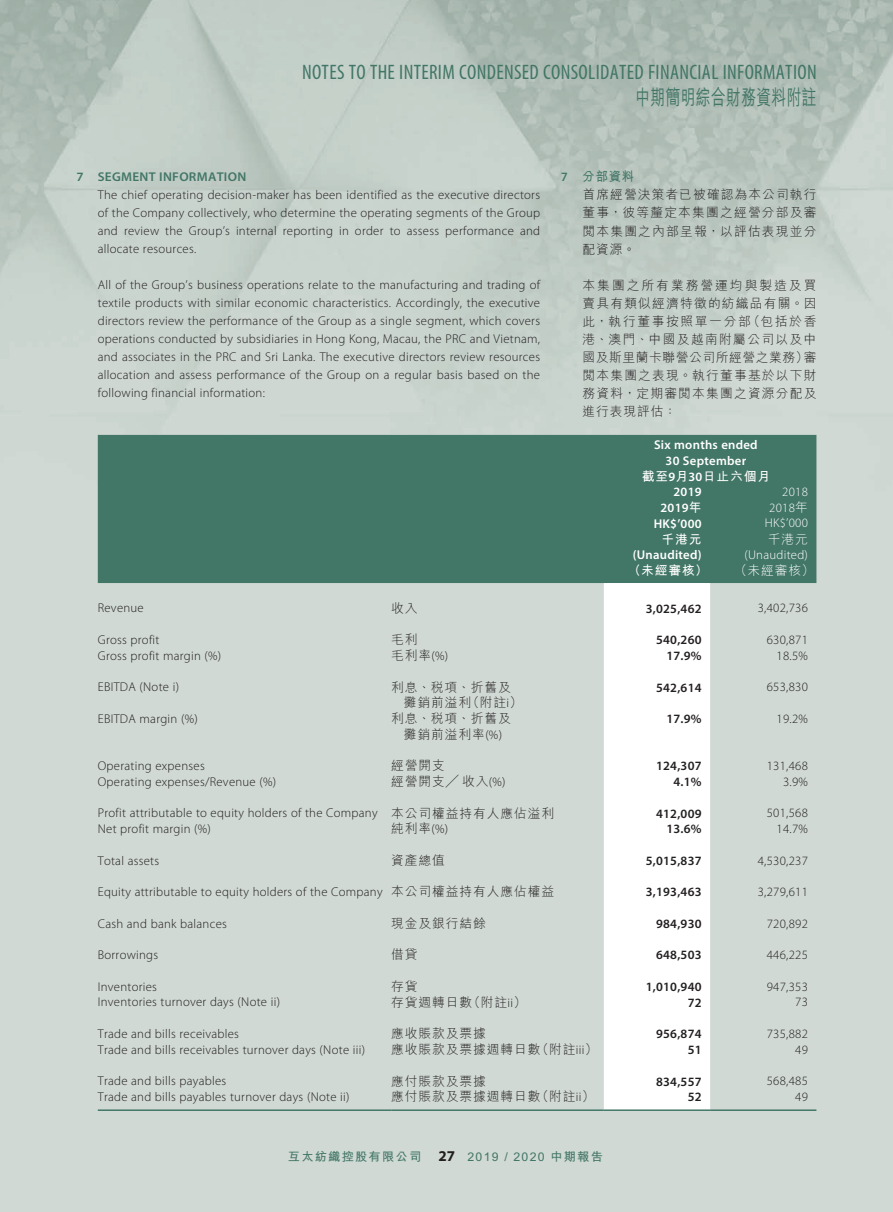
<style>
.page{position:relative;width:893px;height:1212px;background:#fff}
.page>*{position:absolute;margin:0;border:0;box-sizing:border-box;transform-origin:0 0}
.t1{font:condensed 21px "Myriad Pro";letter-spacing:.015em;color:#427666}
.t2{font:500 21px "M Hei HK";letter-spacing:.03em;color:#427666;scale:.7 1}
._00_txt{font:300 12.75px/18px "Myriad Pro";letter-spacing:.02em;color:#231f20;text-align:justify}
._50_Table_txt{font:300 12.75px "Myriad Pro";letter-spacing:.02em;color:#231f20}
._00_txt-2{font:300 12.75px/18px "M Hei HK";letter-spacing:.095em;color:#231f20;text-align:justify}
._50_Table_txt-2{font:300 12.75px/15.8px "M Hei HK";letter-spacing:.07em;color:#231f20}
._50_Table_txt-3{font:600 12.75px "Myriad Pro";letter-spacing:.02em;color:#231f20}
._50_Table_txt-4{font:600 12.75px "Myriad Pro";letter-spacing:.02em;color:#fff}
._50_Table_txt-5{font:300 12.75px "Myriad Pro";letter-spacing:.02em;color:#fff}
._50_Table_txt-6{font:700 12.75px "M Hei HK";letter-spacing:.07em;color:#fff}
._02_H2{font:600 12.75px "Myriad Pro";letter-spacing:.02em;color:#427666;scale:1.04 1}
._50_Table_txt-7{font:300 12.75px "M Hei HK";letter-spacing:.07em;color:#fff}
._02_H2_C{font:700 12.75px "M Hei HK";color:#427666;scale:.96 1}
.t3{font:700 12px "M Hei HK";letter-spacing:.1em;color:#427666}
.s1{font-family:"Myriad Pro";font-weight:600}
.s2{font-family:"M Hei HK";font-weight:700}
.s3{font-family:"M Hei HK"}
.s4{font-family:"Myriad Pro"}
.s5{font-family:"Myriad Pro";font-size:15px;color:#231f20}
</style>
<div class="page">
<div style="left:98px;top:435px;width:718px;height:148px;background:#427666"></div>
<hr style="left:98px;top:1109px;width:293px;height:2px;background:#427666">
<hr style="left:391px;top:1109px;width:213px;height:2px;background:#427666">
<hr style="left:604px;top:1109px;width:106px;height:2px;background:#427666">
<hr style="left:710px;top:1109px;width:106px;height:2px;background:#427666">
<h1 class="t1" style="left:302px;top:59px;width:516px">NOTES TO THE INTERIM CONDENSED CONSOLIDATED FINANCIAL INFORMATION</h1>
<h1 class="t2" style="left:635px;top:83px;width:260px">中期簡明綜合財務資料附註</h1>
<p class="_02_H2" style="left:77px;top:168px;width:165px">7 SEGMENT INFORMATION</p>
<p class="_00_txt" style="left:98px;top:185px;width:444px">The chief operating decision-maker has been identified as the executive directors of the Company collectively, who determine the operating segments of the Group and review the Group’s internal reporting in order to assess performance and allocate resources.</p>
<p class="_00_txt" style="left:98px;top:275px;width:444px">All of the Group’s business operations relate to the manufacturing and trading of textile products with similar economic characteristics. Accordingly, the executive directors review the performance of the Group as a single segment, which covers operations conducted by subsidiaries in Hong Kong, Macau, the PRC and Vietnam, and associates in the PRC and Sri Lanka. The executive directors review resources allocation and assess performance of the Group on a regular basis based on the following financial information:</p>
<p class="_02_H2_C" style="left:561px;top:168px;width:77px"><span class="s1">7</span> 分部資料</p>
<p class="_00_txt-2" style="left:583px;top:185px;width:235px">首席經營決策者已被確認為本公司執行董事，彼等釐定本集團之經營分部及審閱本集團之內部呈報，以評估表現並分配資源。</p>
<p class="_00_txt-2" style="left:583px;top:275px;width:235px">本集團之所有業務營運均與製造及買賣具有類似經濟特徵的紡織品有關。因此，執行董事按照單一分部（包括於香港、澳門、中國及越南附屬公司以及中國及斯里蘭卡聯營公司所經營之業務）審閱本集團之表現。執行董事基於以下財務資料，定期審閱本集團之資源分配及進行表現評估：</p>
<p class="_50_Table_txt-4" style="left:654px;top:437px;width:105px">Six months ended</p>
<p class="_50_Table_txt-4" style="left:666px;top:452px;width:82px">30 September</p>
<p class="_50_Table_txt-6" style="left:642px;top:467px;width:130px">截至<span class="s1">9</span>月<span class="s1">30</span>日止六個月</p>
<p class="_50_Table_txt-4" style="left:673px;top:484px;width:30px">2019</p>
<p class="_50_Table_txt-5" style="left:782px;top:484px;width:27px">2018</p>
<p class="_50_Table_txt-4" style="left:660px;top:500px;width:43px">2019<span class="s2">年</span></p>
<p class="_50_Table_txt-5" style="left:769px;top:500px;width:40px">2018<span class="s3">年</span></p>
<p class="_50_Table_txt-4" style="left:654px;top:515px;width:49px">HK$’000</p>
<p class="_50_Table_txt-5" style="left:765px;top:515px;width:45px">HK$’000</p>
<p class="_50_Table_txt-6" style="left:662px;top:530px;width:42px">千港元</p>
<p class="_50_Table_txt-7" style="left:768px;top:530px;width:42px">千港元</p>
<p class="_50_Table_txt-4" style="left:633px;top:547px;width:71px">(Unaudited)</p>
<p class="_50_Table_txt-5" style="left:744px;top:547px;width:65px">(Unaudited)</p>
<p class="_50_Table_txt-6" style="left:628px;top:561px;width:81px">（未經審核）</p>
<p class="_50_Table_txt-7" style="left:734px;top:561px;width:81px">（未經審核）</p>
<p class="_50_Table_txt" style="left:98px;top:600px;width:48px">Revenue</p>
<p class="_50_Table_txt-2" style="left:391px;top:600px;width:28px">收入</p>
<p class="_50_Table_txt-3" style="left:646px;top:600px;width:57px">3,025,462</p>
<p class="_50_Table_txt" style="left:758px;top:600px;width:52px">3,402,736</p>
<p class="_50_Table_txt" style="left:98px;top:632px;width:63px">Gross profit</p>
<p class="_50_Table_txt-2" style="left:391px;top:631px;width:28px">毛利</p>
<p class="_50_Table_txt-3" style="left:656px;top:632px;width:47px">540,260</p>
<p class="_50_Table_txt" style="left:767px;top:632px;width:43px">630,871</p>
<p class="_50_Table_txt" style="left:98px;top:648px;width:125px">Gross profit margin (%)</p>
<p class="_50_Table_txt-2" style="left:391px;top:647px;width:59px">毛利率<span class="s4">(%)</span></p>
<p class="_50_Table_txt-3" style="left:666px;top:648px;width:37px">17.9%</p>
<p class="_50_Table_txt" style="left:776px;top:648px;width:33px">18.5%</p>
<p class="_50_Table_txt" style="left:98px;top:679px;width:83px">EBITDA (Note i)</p>
<p class="_50_Table_txt-2" style="left:404px;top:679px;width:120px;text-indent:-13px">利息、稅項、折舊及攤銷前溢利（附註<span class="s4">i</span>）</p>
<p class="_50_Table_txt-3" style="left:656px;top:679px;width:47px">542,614</p>
<p class="_50_Table_txt" style="left:767px;top:679px;width:43px">653,830</p>
<p class="_50_Table_txt" style="left:98px;top:711px;width:101px">EBITDA margin (%)</p>
<p class="_50_Table_txt-2" style="left:391px;top:710px;width:121px;text-align:center">利息、稅項、折舊及攤銷前溢利率<span class="s4">(%)</span></p>
<p class="_50_Table_txt-3" style="left:666px;top:711px;width:37px">17.9%</p>
<p class="_50_Table_txt" style="left:776px;top:711px;width:33px">19.2%</p>
<p class="_50_Table_txt" style="left:98px;top:758px;width:108px">Operating expenses</p>
<p class="_50_Table_txt-2" style="left:391px;top:757px;width:55px">經營開支</p>
<p class="_50_Table_txt-3" style="left:656px;top:758px;width:47px">124,307</p>
<p class="_50_Table_txt" style="left:767px;top:758px;width:43px">131,468</p>
<p class="_50_Table_txt" style="left:98px;top:774px;width:180px">Operating expenses/Revenue (%)</p>
<p class="_50_Table_txt-2" style="left:391px;top:773px;width:116px">經營開支╱ 收入<span class="s4">(%)</span></p>
<p class="_50_Table_txt-3" style="left:673px;top:774px;width:30px">4.1%</p>
<p class="_50_Table_txt" style="left:783px;top:774px;width:26px">3.9%</p>
<p class="_50_Table_txt" style="left:98px;top:805px;width:281px">Profit attributable to equity holders of the Company</p>
<p class="_50_Table_txt-2" style="left:391px;top:805px;width:165px">本公司權益持有人應佔溢利</p>
<p class="_50_Table_txt-3" style="left:656px;top:805px;width:47px">412,009</p>
<p class="_50_Table_txt" style="left:767px;top:805px;width:43px">501,568</p>
<p class="_50_Table_txt" style="left:98px;top:821px;width:115px">Net profit margin (%)</p>
<p class="_50_Table_txt-2" style="left:391px;top:820px;width:59px">純利率<span class="s4">(%)</span></p>
<p class="_50_Table_txt-3" style="left:666px;top:821px;width:37px">13.6%</p>
<p class="_50_Table_txt" style="left:776px;top:821px;width:33px">14.7%</p>
<p class="_50_Table_txt" style="left:98px;top:852px;width:63px">Total assets</p>
<p class="_50_Table_txt-2" style="left:391px;top:852px;width:55px">資產總值</p>
<p class="_50_Table_txt-3" style="left:646px;top:852px;width:57px">5,015,837</p>
<p class="_50_Table_txt" style="left:758px;top:852px;width:52px">4,530,237</p>
<p class="_50_Table_txt" style="left:98px;top:884px;width:286px">Equity attributable to equity holders of the Company</p>
<p class="_50_Table_txt-2" style="left:391px;top:883px;width:165px">本公司權益持有人應佔權益</p>
<p class="_50_Table_txt-3" style="left:646px;top:884px;width:57px">3,193,463</p>
<p class="_50_Table_txt" style="left:758px;top:884px;width:52px">3,279,611</p>
<p class="_50_Table_txt" style="left:98px;top:915px;width:131px">Cash and bank balances</p>
<p class="_50_Table_txt-2" style="left:391px;top:915px;width:96px">現金及銀行結餘</p>
<p class="_50_Table_txt-3" style="left:656px;top:915px;width:47px">984,930</p>
<p class="_50_Table_txt" style="left:767px;top:915px;width:43px">720,892</p>
<p class="_50_Table_txt" style="left:98px;top:947px;width:62px">Borrowings</p>
<p class="_50_Table_txt-2" style="left:391px;top:946px;width:28px">借貸</p>
<p class="_50_Table_txt-3" style="left:656px;top:947px;width:47px">648,503</p>
<p class="_50_Table_txt" style="left:767px;top:947px;width:43px">446,225</p>
<p class="_50_Table_txt" style="left:98px;top:978px;width:61px">Inventories</p>
<p class="_50_Table_txt-2" style="left:391px;top:978px;width:28px">存貨</p>
<p class="_50_Table_txt-3" style="left:646px;top:978px;width:57px">1,010,940</p>
<p class="_50_Table_txt" style="left:767px;top:978px;width:43px">947,353</p>
<p class="_50_Table_txt" style="left:98px;top:994px;width:184px">Inventories turnover days (Note ii)</p>
<p class="_50_Table_txt-2" style="left:391px;top:994px;width:136px">存貨週轉日數（附註<span class="s4">ii</span>）</p>
<p class="_50_Table_txt-3" style="left:688px;top:994px;width:15px">72</p>
<p class="_50_Table_txt" style="left:795px;top:994px;width:14px">73</p>
<p class="_50_Table_txt" style="left:98px;top:1026px;width:143px">Trade and bills receivables</p>
<p class="_50_Table_txt-2" style="left:391px;top:1025px;width:96px">應收賬款及票據</p>
<p class="_50_Table_txt-3" style="left:656px;top:1026px;width:47px">956,874</p>
<p class="_50_Table_txt" style="left:767px;top:1026px;width:43px">735,882</p>
<p class="_50_Table_txt" style="left:98px;top:1041px;width:269px">Trade and bills receivables turnover days (Note iii)</p>
<p class="_50_Table_txt-2" style="left:391px;top:1041px;width:208px">應收賬款及票據週轉日數（附註<span class="s4">iii</span>）</p>
<p class="_50_Table_txt-3" style="left:688px;top:1041px;width:15px">51</p>
<p class="_50_Table_txt" style="left:795px;top:1041px;width:14px">49</p>
<p class="_50_Table_txt" style="left:98px;top:1073px;width:130px">Trade and bills payables</p>
<p class="_50_Table_txt-2" style="left:391px;top:1072px;width:96px">應付賬款及票據</p>
<p class="_50_Table_txt-3" style="left:656px;top:1073px;width:47px">834,557</p>
<p class="_50_Table_txt" style="left:767px;top:1073px;width:43px">568,485</p>
<p class="_50_Table_txt" style="left:98px;top:1089px;width:253px">Trade and bills payables turnover days (Note ii)</p>
<p class="_50_Table_txt-2" style="left:391px;top:1088px;width:205px">應付賬款及票據週轉日數（附註<span class="s4">ii</span>）</p>
<p class="_50_Table_txt-3" style="left:688px;top:1089px;width:15px">52</p>
<p class="_50_Table_txt" style="left:795px;top:1089px;width:14px">49</p>
<p class="t3" style="left:288px;top:1147px;width:317px">互太紡織控股有限公司 <span class="s5">27</span> 2019 / 2020 中期報告</p>
</div>
